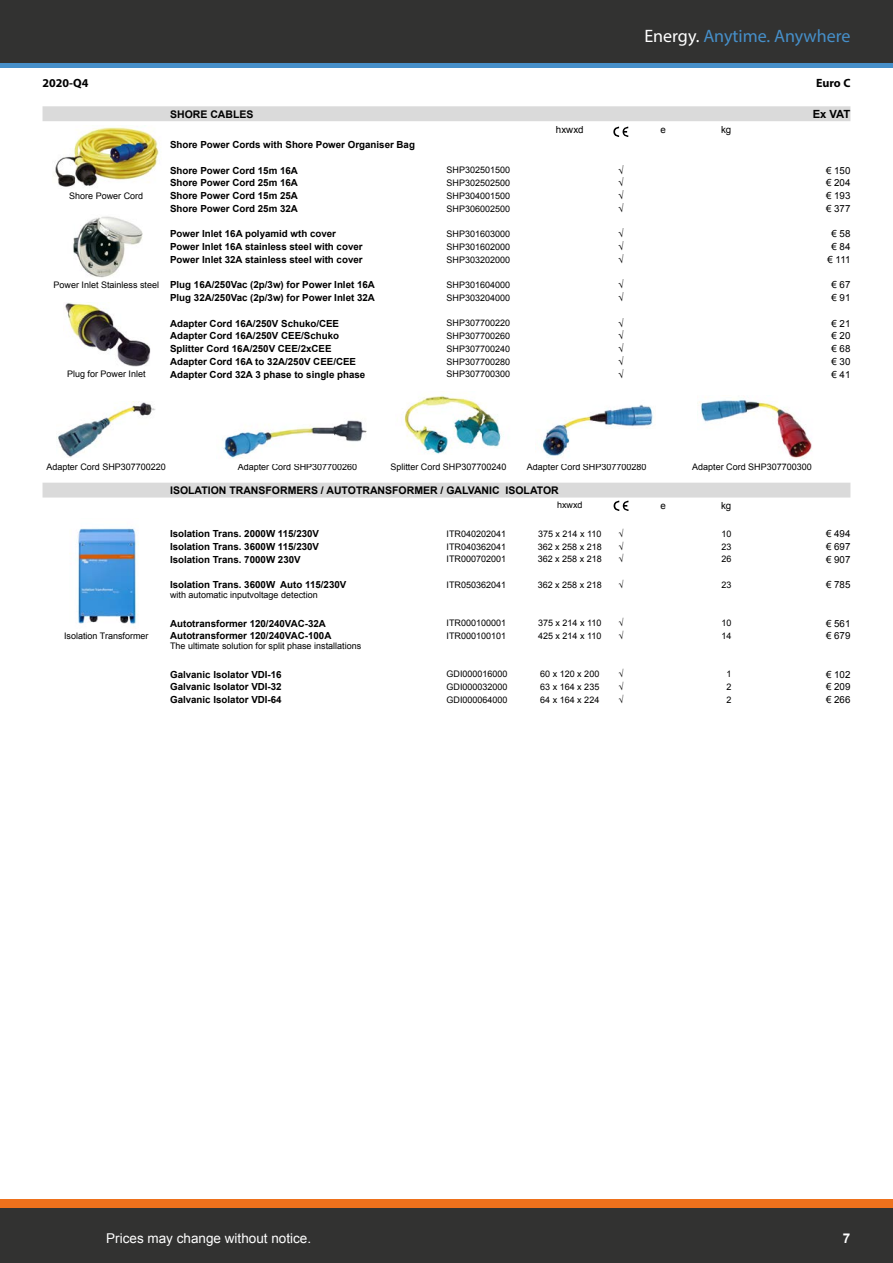
<style>
.page{position:relative;width:893px;height:1263px;background:#fff}
.page>*{position:absolute;margin:0;border:0;box-sizing:border-box;transform-origin:0 0}
.t1{font:18px "Myriad Pro";color:#468fc9}
.t2{font:13.5px "Arial";color:#fff}
.t3{font:700 13.5px "Arial";color:#fff}
.t4{font:700 12px "Myriad Pro";color:#000}
.t5{font:700 11.25px "Arial";color:#000}
.t6{font:700 10.5px "Arial";color:#000}
.t7{font:700 9.75px "Arial";color:#000}
.t8{font:9.75px "Arial";color:#000}
.t9{font:9px "Arial";color:#000}
.s1{color:#fff}
.s2{font-weight:400;font-size:9px}
</style>
<div class="page">
<div style="left:0;top:0;width:893px;height:64px;background:#323231"></div>
<div style="left:0;top:1208px;width:893px;height:55px;background:#323231"></div>
<hr style="left:0;top:64px;width:893px;height:4px;background:#468fc9">
<div style="left:0;top:1199px;width:893px;height:9px;background:#ee711c"></div>
<svg style="left:43px;top:106px;width:807px;height:391px"></svg>
<div style="left:610px;top:125px;width:21px;height:13px;background:#fff"></div>
<svg style="left:613px;top:127px;width:15px;height:10px"></svg>
<svg style="left:613px;top:500px;width:16px;height:11px"></svg>
<svg style="left:614px;top:501px;width:14px;height:10px"></svg>
<img style="left:64px;top:303px;width:89px;height:64px">
<img style="left:52px;top:125px;width:110px;height:64px">
<img style="left:57px;top:402px;width:99px;height:56px">
<img style="left:395px;top:391px;width:120px;height:64px">
<img style="left:217px;top:413px;width:161px;height:50px">
<img style="left:535px;top:394px;width:120px;height:69px">
<img style="left:697px;top:395px;width:119px;height:64px">
<img style="left:77px;top:528px;width:62px;height:97px">
<img style="left:64px;top:215px;width:81px;height:64px">
<h1 class="t1" style="left:644px;top:25px;width:208px"><span class="s1">Energy.</span> Anytime. Anywhere</h1>
<p class="t4" style="left:43px;top:76px;width:47px">2020-Q4</p>
<p class="t4" style="left:816px;top:76px;width:36px">Euro C</p>
<p class="t6" style="left:170px;top:107px;width:85px">SHORE CABLES</p>
<p class="t5" style="left:813px;top:106px;width:39px">Ex VAT</p>
<p class="t8" style="left:556px;top:123px;width:29px">hxwxd</p>
<p class="t8" style="left:661px;top:123px;width:7px">e</p>
<p class="t8" style="left:721px;top:123px;width:12px">kg</p>
<p class="t7" style="left:170px;top:138px;width:246px">Shore Power Cords with Shore Power Organiser Bag</p>
<p class="t7" style="left:170px;top:164px;width:129px">Shore Power Cord 15m 16A</p>
<p class="t9" style="left:446px;top:164px;width:65px">SHP302501500</p>
<p class="t8" style="left:618px;top:164px;width:7px">√</p>
<p class="t8" style="left:826px;top:164px;width:26px">€ 150</p>
<p class="t7" style="left:170px;top:177px;width:129px">Shore Power Cord 25m 16A</p>
<p class="t9" style="left:446px;top:177px;width:65px">SHP302502500</p>
<p class="t8" style="left:618px;top:177px;width:7px">√</p>
<p class="t8" style="left:826px;top:177px;width:26px">€ 204</p>
<p class="t9" style="left:69px;top:190px;width:76px">Shore Power Cord</p>
<p class="t7" style="left:170px;top:189px;width:129px">Shore Power Cord 15m 25A</p>
<p class="t9" style="left:446px;top:190px;width:65px">SHP304001500</p>
<p class="t8" style="left:618px;top:189px;width:7px">√</p>
<p class="t8" style="left:826px;top:189px;width:26px">€ 193</p>
<p class="t7" style="left:170px;top:202px;width:129px">Shore Power Cord 25m 32A</p>
<p class="t9" style="left:446px;top:203px;width:65px">SHP306002500</p>
<p class="t8" style="left:618px;top:202px;width:7px">√</p>
<p class="t8" style="left:826px;top:202px;width:26px">€ 377</p>
<p class="t7" style="left:170px;top:228px;width:167px">Power Inlet 16A polyamid wth cover</p>
<p class="t9" style="left:446px;top:228px;width:65px">SHP301603000</p>
<p class="t8" style="left:618px;top:228px;width:7px">√</p>
<p class="t8" style="left:831px;top:228px;width:20px">€ 58</p>
<p class="t7" style="left:170px;top:240px;width:194px">Power Inlet 16A stainless steel with cover</p>
<p class="t9" style="left:446px;top:241px;width:65px">SHP301602000</p>
<p class="t8" style="left:618px;top:240px;width:7px">√</p>
<p class="t8" style="left:831px;top:240px;width:20px">€ 84</p>
<p class="t7" style="left:170px;top:253px;width:194px">Power Inlet 32A stainless steel with cover</p>
<p class="t9" style="left:446px;top:254px;width:65px">SHP303202000</p>
<p class="t8" style="left:618px;top:253px;width:7px">√</p>
<p class="t8" style="left:827px;top:253px;width:24px">€ 111</p>
<p class="t7" style="left:54px;top:279px;width:323px"><span class="s2">Power Inlet Stainless steel</span> Plug 16A/250Vac (2p/3w) for Power Inlet 16A</p>
<p class="t9" style="left:446px;top:279px;width:65px">SHP301604000</p>
<p class="t8" style="left:618px;top:279px;width:7px">√</p>
<p class="t8" style="left:831px;top:279px;width:20px">€ 67</p>
<p class="t7" style="left:170px;top:291px;width:206px">Plug 32A/250Vac (2p/3w) for Power Inlet 32A</p>
<p class="t9" style="left:446px;top:292px;width:65px">SHP303204000</p>
<p class="t8" style="left:618px;top:291px;width:7px">√</p>
<p class="t8" style="left:831px;top:291px;width:20px">€ 91</p>
<p class="t7" style="left:170px;top:317px;width:171px">Adapter Cord 16A/250V Schuko/CEE</p>
<p class="t9" style="left:446px;top:317px;width:65px">SHP307700220</p>
<p class="t8" style="left:618px;top:317px;width:7px">√</p>
<p class="t8" style="left:831px;top:317px;width:20px">€ 21</p>
<p class="t7" style="left:170px;top:330px;width:171px">Adapter Cord 16A/250V CEE/Schuko</p>
<p class="t9" style="left:446px;top:330px;width:65px">SHP307700260</p>
<p class="t8" style="left:618px;top:330px;width:7px">√</p>
<p class="t8" style="left:831px;top:330px;width:20px">€ 20</p>
<p class="t7" style="left:170px;top:342px;width:163px">Splitter Cord 16A/250V CEE/2xCEE</p>
<p class="t9" style="left:446px;top:343px;width:65px">SHP307700240</p>
<p class="t8" style="left:618px;top:342px;width:7px">√</p>
<p class="t8" style="left:831px;top:342px;width:20px">€ 68</p>
<p class="t7" style="left:170px;top:355px;width:188px">Adapter Cord 16A to 32A/250V CEE/CEE</p>
<p class="t9" style="left:446px;top:356px;width:65px">SHP307700280</p>
<p class="t8" style="left:618px;top:355px;width:7px">√</p>
<p class="t8" style="left:831px;top:355px;width:20px">€ 30</p>
<p class="t9" style="left:67px;top:368px;width:80px">Plug for Power Inlet</p>
<p class="t7" style="left:170px;top:368px;width:197px">Adapter Cord 32A 3 phase to single phase</p>
<p class="t9" style="left:446px;top:368px;width:65px">SHP307700300</p>
<p class="t8" style="left:618px;top:368px;width:7px">√</p>
<p class="t8" style="left:831px;top:368px;width:20px">€ 41</p>
<p class="t9" style="left:46px;top:461px;width:121px">Adapter Cord SHP307700220</p>
<p class="t9" style="left:238px;top:461px;width:121px">Adapter Cord SHP307700260</p>
<p class="t9" style="left:390px;top:461px;width:118px">Splitter Cord SHP307700240</p>
<p class="t9" style="left:527px;top:461px;width:121px">Adapter Cord SHP307700280</p>
<p class="t9" style="left:692px;top:461px;width:121px">Adapter Cord SHP307700300</p>
<p class="t6" style="left:170px;top:483px;width:390px">ISOLATION TRANSFORMERS / AUTOTRANSFORMER / GALVANIC ISOLATOR</p>
<p class="t9" style="left:557px;top:499px;width:27px">hxwxd</p>
<p class="t8" style="left:661px;top:499px;width:7px">e</p>
<p class="t8" style="left:721px;top:499px;width:12px">kg</p>
<p class="t7" style="left:170px;top:527px;width:151px">Isolation Trans. 2000W 115/230V</p>
<p class="t9" style="left:446px;top:528px;width:61px">ITR040202041</p>
<p class="t9" style="left:538px;top:528px;width:65px">375 x 214 x 110</p>
<p class="t9" style="left:618px;top:528px;width:6px">√</p>
<p class="t9" style="left:721px;top:528px;width:12px">10</p>
<p class="t8" style="left:826px;top:527px;width:26px">€ 494</p>
<p class="t7" style="left:170px;top:540px;width:151px">Isolation Trans. 3600W 115/230V</p>
<p class="t9" style="left:446px;top:541px;width:61px">ITR040362041</p>
<p class="t9" style="left:538px;top:541px;width:66px">362 x 258 x 218</p>
<p class="t9" style="left:618px;top:541px;width:6px">√</p>
<p class="t9" style="left:721px;top:541px;width:12px">23</p>
<p class="t8" style="left:826px;top:540px;width:26px">€ 697</p>
<p class="t7" style="left:170px;top:553px;width:132px">Isolation Trans. 7000W 230V</p>
<p class="t9" style="left:446px;top:553px;width:61px">ITR000702001</p>
<p class="t9" style="left:538px;top:553px;width:66px">362 x 258 x 218</p>
<p class="t9" style="left:618px;top:553px;width:6px">√</p>
<p class="t9" style="left:721px;top:553px;width:12px">26</p>
<p class="t8" style="left:826px;top:553px;width:26px">€ 907</p>
<p class="t7" style="left:170px;top:578px;width:178px">Isolation Trans. 3600W Auto 115/230V</p>
<p class="t9" style="left:446px;top:579px;width:61px">ITR050362041</p>
<p class="t9" style="left:538px;top:579px;width:66px">362 x 258 x 218</p>
<p class="t9" style="left:618px;top:579px;width:6px">√</p>
<p class="t9" style="left:721px;top:579px;width:12px">23</p>
<p class="t8" style="left:826px;top:578px;width:26px">€ 785</p>
<p class="t9" style="left:170px;top:589px;width:149px">with automatic inputvoltage detection</p>
<p class="t7" style="left:170px;top:617px;width:157px">Autotransformer 120/240VAC-32A</p>
<p class="t9" style="left:446px;top:617px;width:61px">ITR000100001</p>
<p class="t9" style="left:538px;top:617px;width:65px">375 x 214 x 110</p>
<p class="t9" style="left:618px;top:617px;width:6px">√</p>
<p class="t9" style="left:721px;top:617px;width:12px">10</p>
<p class="t8" style="left:826px;top:617px;width:26px">€ 561</p>
<p class="t9" style="left:64px;top:630px;width:86px">Isolation Transformer</p>
<p class="t7" style="left:170px;top:629px;width:163px">Autotransformer 120/240VAC-100A</p>
<p class="t9" style="left:446px;top:630px;width:61px">ITR000100101</p>
<p class="t9" style="left:538px;top:630px;width:65px">425 x 214 x 110</p>
<p class="t9" style="left:618px;top:630px;width:6px">√</p>
<p class="t9" style="left:721px;top:630px;width:12px">14</p>
<p class="t8" style="left:826px;top:629px;width:26px">€ 679</p>
<p class="t9" style="left:170px;top:640px;width:193px">The ultimate solution for split phase installations</p>
<p class="t7" style="left:170px;top:668px;width:113px">Galvanic Isolator VDI-16</p>
<p class="t9" style="left:446px;top:668px;width:63px">GDI000016000</p>
<p class="t9" style="left:540px;top:668px;width:61px">60 x 120 x 200</p>
<p class="t9" style="left:618px;top:668px;width:6px">√</p>
<p class="t9" style="left:726px;top:668px;width:7px">1</p>
<p class="t8" style="left:826px;top:668px;width:26px">€ 102</p>
<p class="t7" style="left:170px;top:680px;width:113px">Galvanic Isolator VDI-32</p>
<p class="t9" style="left:446px;top:681px;width:63px">GDI000032000</p>
<p class="t9" style="left:540px;top:681px;width:61px">63 x 164 x 235</p>
<p class="t9" style="left:618px;top:681px;width:6px">√</p>
<p class="t9" style="left:726px;top:681px;width:7px">2</p>
<p class="t8" style="left:826px;top:680px;width:26px">€ 209</p>
<p class="t7" style="left:170px;top:693px;width:113px">Galvanic Isolator VDI-64</p>
<p class="t9" style="left:446px;top:694px;width:63px">GDI000064000</p>
<p class="t9" style="left:540px;top:694px;width:61px">64 x 164 x 224</p>
<p class="t9" style="left:618px;top:694px;width:6px">√</p>
<p class="t9" style="left:726px;top:694px;width:7px">2</p>
<p class="t8" style="left:826px;top:693px;width:26px">€ 266</p>
<h2 class="t2" style="left:106px;top:1229px;width:206px">Prices may change without notice.</h2>
<h2 class="t3" style="left:843px;top:1229px;width:9px">7</h2>
</div>
